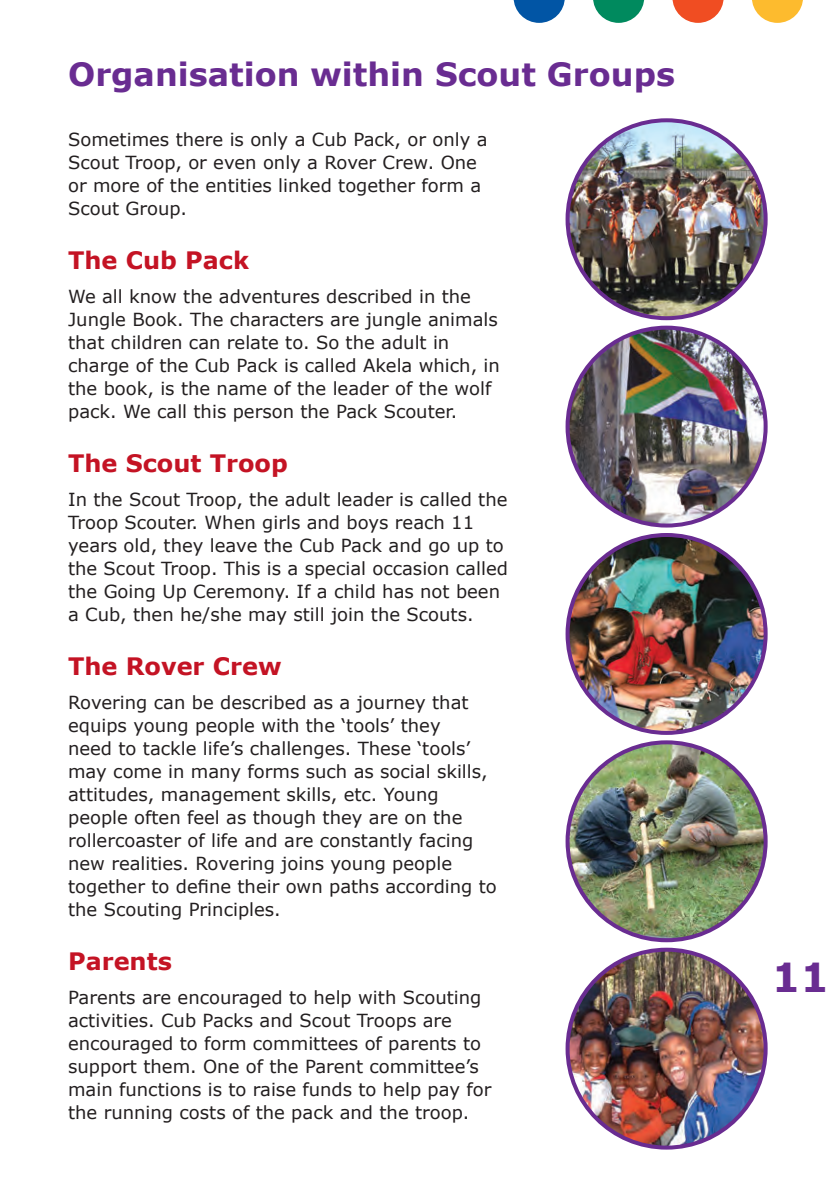
<style>
.page{position:relative;width:840px;height:1191px;background:#fff}
.page>*{position:absolute;margin:0;border:0;box-sizing:border-box;transform-origin:0 0}
.Head_3a{font:700 40px "Verdana";color:#692c91}
.Head_3{font:700 32px "Verdana";color:#692c91}
.Head_4{font:700 24px "Verdana";color:#c41324}
.Body_text_9{font:18px/23px "Verdana";color:#231f20}
</style>
<div class="page">
<svg style="left:513px;top:0;width:51px;height:23px"></svg>
<svg style="left:593px;top:0;width:51px;height:23px"></svg>
<svg style="left:672px;top:0;width:51px;height:23px"></svg>
<svg style="left:752px;top:0;width:50px;height:23px"></svg>
<img style="left:567px;top:120px;width:198px;height:198px;border-radius:99px">
<div style="left:565px;top:118px;width:202px;height:202px;border:4px solid #692c91;border-radius:50%"></div>
<img style="left:567px;top:328px;width:198px;height:197px;border-radius:99px">
<div style="left:565px;top:326px;width:202px;height:201px;border:4px solid #692c91;border-radius:50%"></div>
<img style="left:567px;top:535px;width:198px;height:198px;border-radius:99px">
<div style="left:565px;top:533px;width:202px;height:202px;border:4px solid #692c91;border-radius:50%"></div>
<img style="left:567px;top:949px;width:198px;height:198px;border-radius:99px">
<div style="left:565px;top:947px;width:202px;height:202px;border:4px solid #692c91;border-radius:50%"></div>
<img style="left:567px;top:742px;width:198px;height:198px;border-radius:99px">
<div style="left:565px;top:740px;width:202px;height:202px;border:4px solid #692c91;border-radius:50%"></div>
<p class="Head_3" style="left:68px;top:52px;width:608px">Organisation within Scout Groups</p>
<p class="Body_text_9" style="left:68px;top:128px;width:421px">Sometimes there is only a Cub Pack, or only a Scout Troop, or even only a Rover Crew. One or more of the entities linked together form a Scout Group.</p>
<p class="Head_4" style="left:68px;top:243px;width:182px">The Cub Pack</p>
<p class="Body_text_9" style="left:68px;top:285px;width:433px">We all know the adventures described in the Jungle Book. The characters are jungle animals that children can relate to. So the adult in charge of the Cub Pack is called Akela which, in the book, is the name of the leader of the wolf pack. We call this person the Pack Scouter.</p>
<p class="Head_4" style="left:68px;top:446px;width:221px">The Scout Troop</p>
<p class="Body_text_9" style="left:68px;top:488px;width:441px">In the Scout Troop, the adult leader is called the Troop Scouter. When girls and boys reach 11 years old, they leave the Cub Pack and go up to the Scout Troop. This is a special occasion called the Going Up Ceremony. If a child has not been a Cub, then he/she may still join the Scouts.</p>
<p class="Head_4" style="left:68px;top:649px;width:215px">The Rover Crew</p>
<p class="Body_text_9" style="left:68px;top:691px;width:430px">Rovering can be described as a journey that equips young people with the ‘tools’ they<br>need to tackle life’s challenges. These ‘tools’ may come in many forms such as social skills, attitudes, management skills, etc. Young people often feel as though they are on the rollercoaster of life and are constantly facing new realities. Rovering joins young people together to define their own paths according to the Scouting Principles.</p>
<p class="Head_4" style="left:68px;top:944px;width:105px">Parents</p>
<p class="Body_text_9" style="left:68px;top:985px;width:424px">Parents are encouraged to help with Scouting activities. Cub Packs and Scout Troops are encouraged to form committees of parents to support them. One of the Parent committee’s main functions is to raise funds to help pay for the running costs of the pack and the troop.</p>
<p class="Head_3a" style="left:771px;top:949px;width:58px">11</p>
</div>
